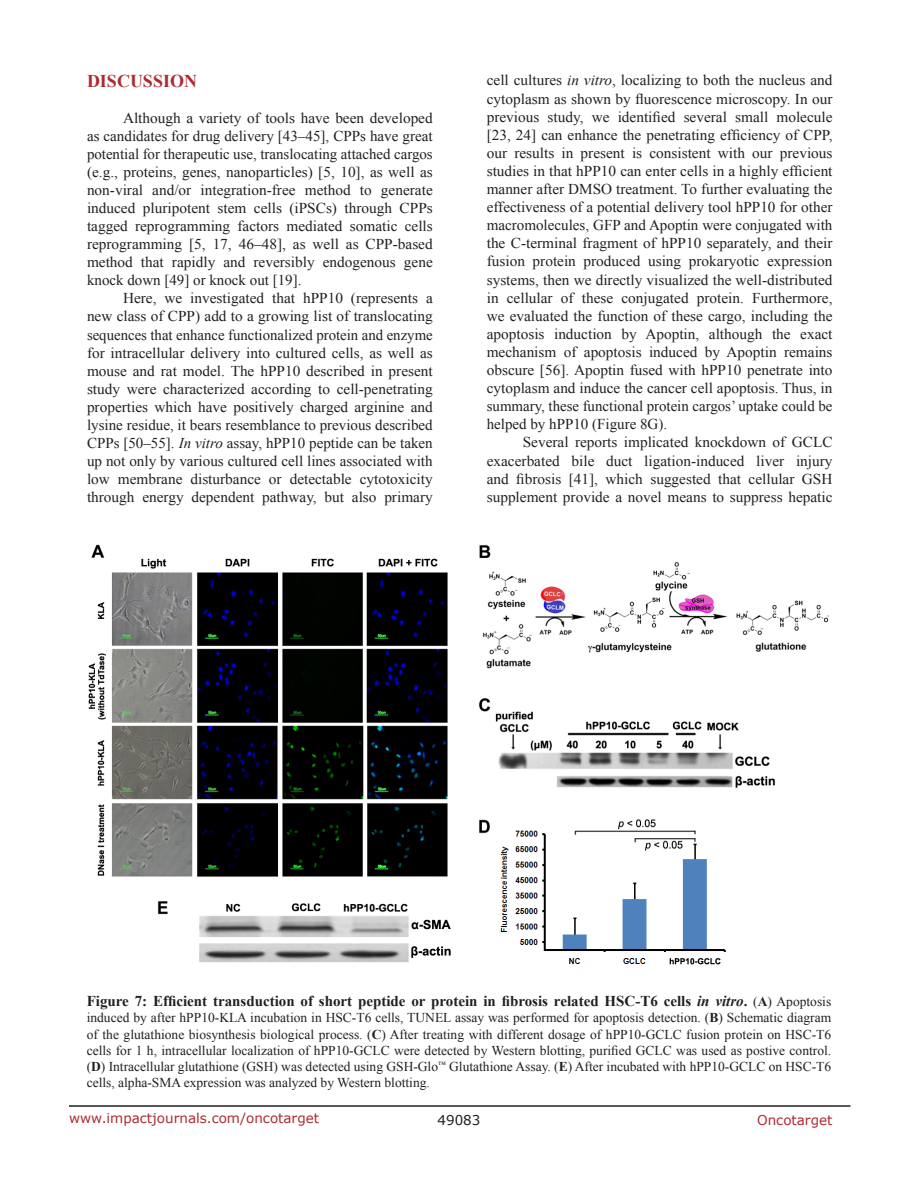
<style>
.page{position:relative;width:918px;height:1188px;background:#fff}
.page>*{position:absolute;margin:0;border:0;box-sizing:border-box;transform-origin:0 0}
.Heading{font:700 18px "Times New Roman";color:#ac2b31}
.BodyText{font:15px/18.1px "Times New Roman";color:#231f20;text-align:justify}
.FigureText{font:700 15px "Times New Roman";color:#231f20}
.FigureText-2{font:13.5px/16.2px "Times New Roman";color:#231f20;text-align:justify}
.t1{font:13.5px "Verdana";color:#ac2b31}
.t2{font:13.5px "Verdana";color:#231f20}
.s1{font-style:italic}
.s2{font-weight:400;font-size:13.5px}
.s3{font-size:13.5px}
.s4{font-weight:700}
</style>
<div class="page">
<hr style="left:69px;top:1105px;width:781px;height:2px;background:#231f20">
<img style="left:88px;top:544px;width:742px;height:421px">
<p class="Heading" style="left:87px;top:69px;width:112px">DISCUSSION</p>
<p class="BodyText" style="left:87px;top:109px;width:347px;text-indent:36px">Although a variety of tools have been developed as candidates for drug delivery [43–45], CPPs have great potential for therapeutic use, translocating attached cargos (e.g., proteins, genes, nanoparticles) [5, 10], as well as non-viral and/or integration-free method to generate induced pluripotent stem cells (iPSCs) through CPPs tagged reprogramming factors mediated somatic cells reprogramming [5, 17, 46–48], as well as CPP-based method that rapidly and reversibly endogenous gene knock down [49] or knock out [19].</p>
<p class="BodyText" style="left:87px;top:289px;width:347px;text-indent:36px">Here, we investigated that hPP10 (represents a new class of CPP) add to a growing list of translocating sequences that enhance functionalized protein and enzyme for intracellular delivery into cultured cells, as well as mouse and rat model. The hPP10 described in present study were characterized according to cell-penetrating properties which have positively charged arginine and lysine residue, it bears resemblance to previous described CPPs [50–55]. <span class="s1">In vitro</span> assay, hPP10 peptide can be taken up not only by various cultured cell lines associated with low membrane disturbance or detectable cytotoxicity through energy dependent pathway, but also primary</p>
<p class="BodyText" style="left:487px;top:71px;width:347px">cell cultures <span class="s1">in vitro</span>, localizing to both the nucleus and cytoplasm as shown by fluorescence microscopy. In our previous study, we identified several small molecule [23, 24] can enhance the penetrating efficiency of CPP, our results in present is consistent with our previous studies in that hPP10 can enter cells in a highly efficient manner after DMSO treatment. To further evaluating the effectiveness of a potential delivery tool hPP10 for other macromolecules, GFP and Apoptin were conjugated with the C-terminal fragment of hPP10 separately, and their fusion protein produced using prokaryotic expression systems, then we directly visualized the well-distributed in cellular of these conjugated protein. Furthermore, we evaluated the function of these cargo, including the apoptosis induction by Apoptin, although the exact mechanism of apoptosis induced by Apoptin remains obscure [56]. Apoptin fused with hPP10 penetrate into cytoplasm and induce the cancer cell apoptosis. Thus, in summary, these functional protein cargos’ uptake could be helped by hPP10 (Figure 8G).</p>
<p class="BodyText" style="left:487px;top:433px;width:347px;text-indent:36px">Several reports implicated knockdown of GCLC exacerbated bile duct ligation-induced liver injury and fibrosis [41], which suggested that cellular GSH supplement provide a novel means to suppress hepatic</p>
<p class="FigureText" style="left:87px;top:991px;width:746px">Figure 7: Efficient transduction of short peptide or protein in fibrosis related HSC-T6 cells <span class="s1">in vitro</span>. <span class="s2">(</span><span class="s3">A</span><span class="s2">) Apoptosis</span></p>
<p class="FigureText-2" style="left:87px;top:1010px;width:746px">induced by after hPP10-KLA incubation in HSC-T6 cells, TUNEL assay was performed for apoptosis detection. (<span class="s4">B</span>) Schematic diagram of the glutathione biosynthesis biological process. (<span class="s4">C</span>) After treating with different dosage of hPP10-GCLC fusion protein on HSC-T6 cells for 1 h, intracellular localization of hPP10-GCLC were detected by Western blotting, purified GCLC was used as postive control. (<span class="s4">D</span>) Intracellular glutathione (GSH) was detected using GSH-Glo<sup>™</sup> Glutathione Assay. (<span class="s4">E</span>) After incubated with hPP10-GCLC on HSC-T6 cells, alpha-SMA expression was analyzed by Western blotting.</p>
<p class="t1" style="left:69px;top:1109px;width:252px">www.impactjournals.com/oncotarget</p>
<p class="t2" style="left:438px;top:1111px;width:44px">49083</p>
<p class="t1" style="left:757px;top:1111px;width:77px">Oncotarget</p>
</div>
